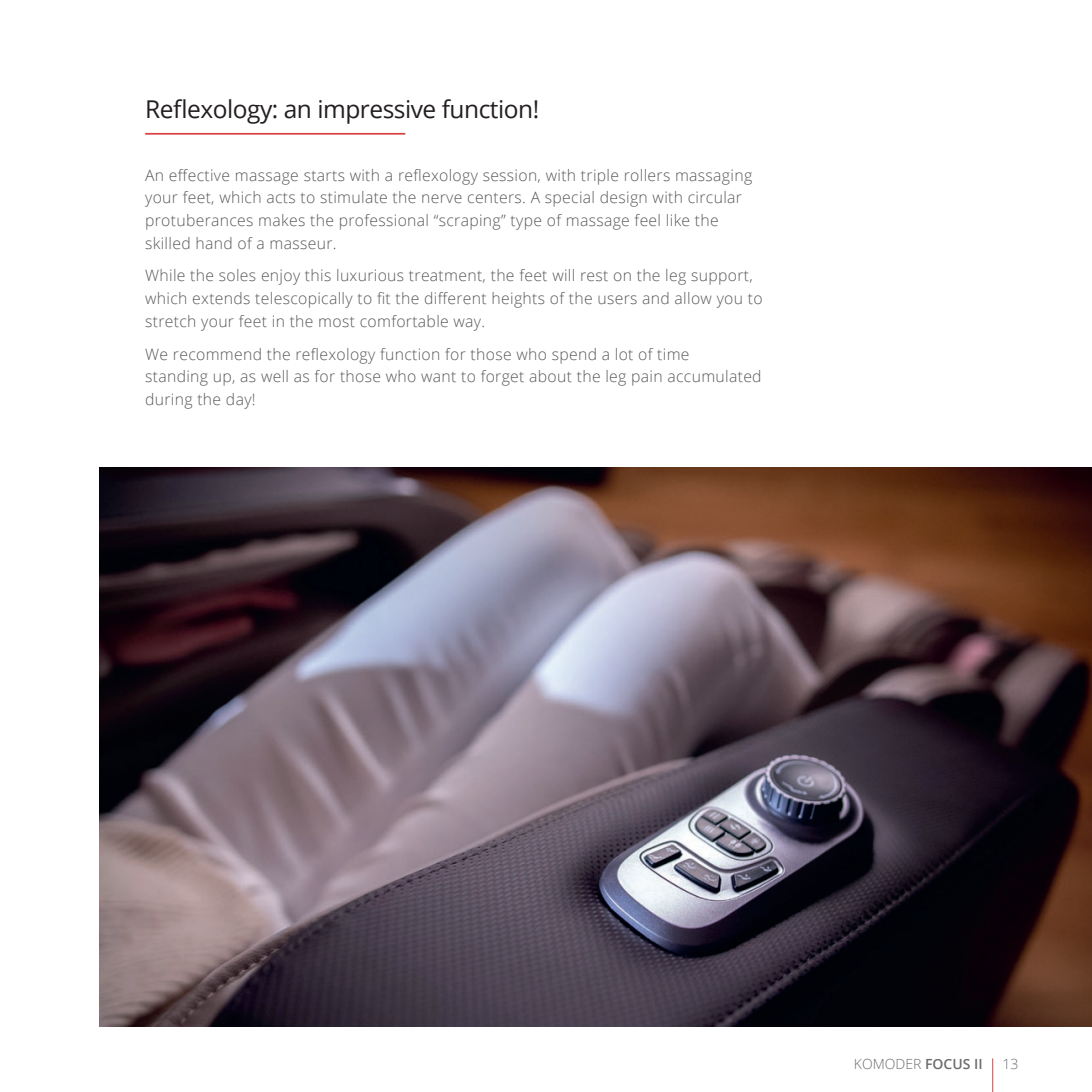
<style>
.page{position:relative;width:1092px;height:1092px;background:#fff}
.page>*{position:absolute;margin:0;border:0;box-sizing:border-box;transform-origin:0 0}
.t1{font:24.5px "Open Sans";letter-spacing:-.02em;color:#231f20}
.t2{font:300 15.75px/22.8px "Open Sans";letter-spacing:.02em;color:#57585a}
.t3{font:300 14px "Open Sans";color:#6c6d70}
.s1{font-weight:600}
</style>
<div class="page">
<img style="left:99px;top:467px;width:992px;height:559px">
<hr style="left:145px;top:133px;width:260px;height:2px;background:#db4145">
<hr style="left:992px;top:1058px;width:1px;height:33px;background:#db4145">
<h1 class="t1" style="left:145px;top:92px;width:395px">Reflexology: an impressive function!</h1>
<p class="t2" style="left:145px;top:163px;width:608px">An effective massage starts with a reflexology session, with triple rollers massaging your feet, which acts to stimulate the nerve centers. A special design with circular protuberances makes the professional “scraping” type of massage feel like the skilled hand of a masseur.</p>
<p class="t2" style="left:145px;top:264px;width:619px">While the soles enjoy this luxurious treatment, the feet will rest on the leg support, which extends telescopically to fit the different heights of the users and allow you to stretch your feet in the most comfortable way.</p>
<p class="t2" style="left:145px;top:342px;width:618px">We recommend the reflexology function for those who spend a lot of time<br>standing up, as well as for those who want to forget about the leg pain accumulated during the day!</p>
<p class="t3" style="left:853px;top:1054px;width:130px">KOMODER <span class="s1">FOCUS II</span></p>
<p class="t3" style="left:1002px;top:1054px;width:17px">13</p>
</div>
